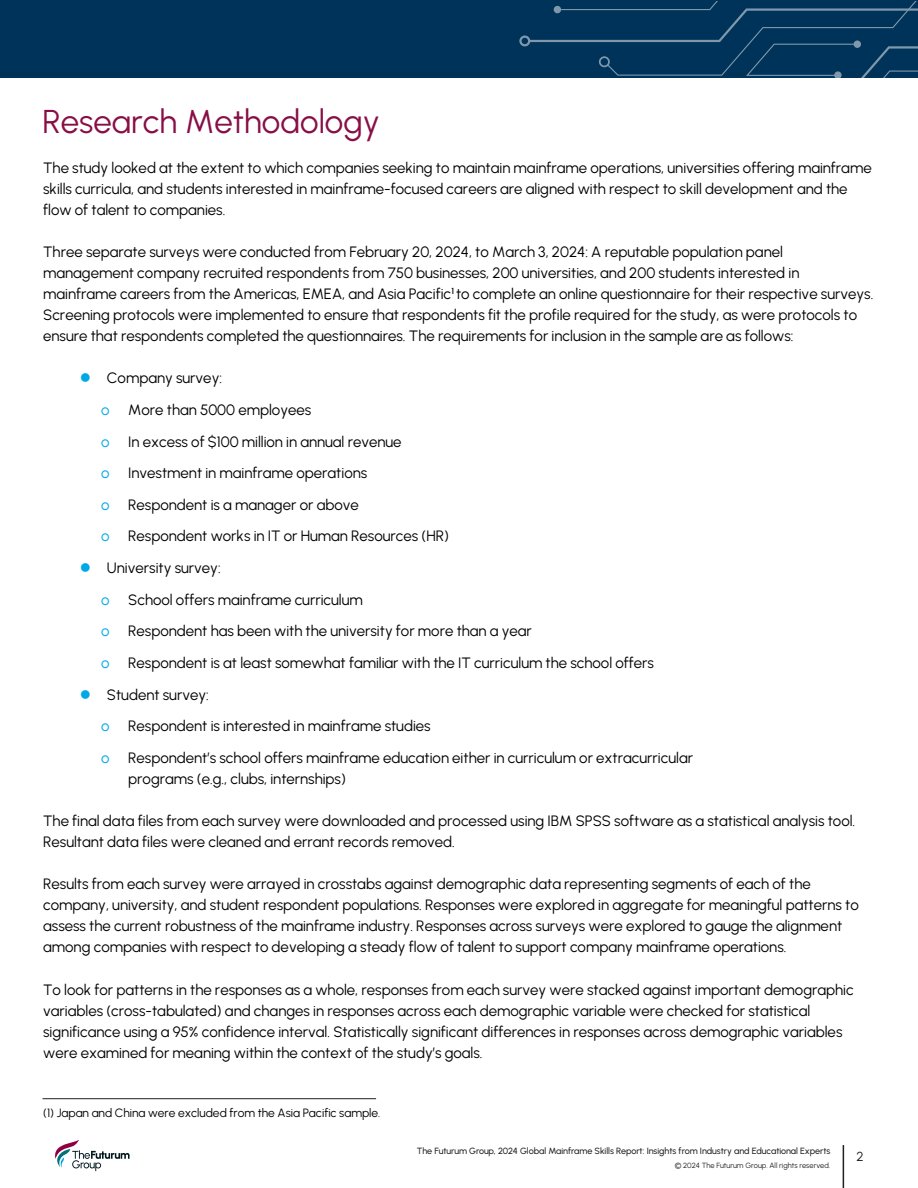
<style>
.page{position:relative;width:918px;height:1188px;background:#fff}
.page>*{position:absolute;margin:0;border:0;box-sizing:border-box;transform-origin:0 0}
.WH_Introduction_Header{font:33px "Urbanist";color:#880e46}
.footnote{font:15px/21px "Urbanist";color:#000001}
.t1{font:13.05px "Urbanist";color:#231f20}
.footnote-2{font:12px "Urbanist";color:#000001}
.t2{font:500 9px "Urbanist";letter-spacing:-.005em;color:#231f20}
.t3{font:7.5px "Urbanist";color:#231f20}
.s1{color:#00a8e8}
</style>
<div class="page">
<div style="left:0;top:0;width:918px;height:77px;background:#003359"></div>
<svg style="left:519px;top:2px;width:399px;height:76px"></svg>
<svg style="left:55px;top:1140px;width:75px;height:31px"></svg>
<hr style="left:843px;top:1145px;width:1px;height:43px;background:#231f20">
<hr style="left:43px;top:1098px;width:333px;height:1px;background:#231f20">
<p class="WH_Introduction_Header" style="left:43px;top:100px;width:339px">Research Methodology</p>
<p class="footnote" style="left:43px;top:157px;width:830px">The study looked at the extent to which companies seeking to maintain mainframe operations, universities offering mainframe skills curricula, and students interested in mainframe-focused careers are aligned with respect to skill development and the flow of talent to companies.</p>
<p class="footnote" style="left:43px;top:241px;width:832px">Three separate surveys were conducted from February 20, 2024, to March 3, 2024: A reputable population panel management company recruited respondents from 750 businesses, 200 universities, and 200 students interested in mainframe careers from the Americas, EMEA, and Asia Pacific<sup>1</sup> to complete an online questionnaire for their respective surveys.<br>Screening protocols were implemented to ensure that respondents fit the profile required for the study, as were protocols to ensure that respondents completed the questionnaires. The requirements for inclusion in the sample are as follows:</p>
<p class="footnote" style="left:107px;top:367px;width:117px">Company survey:</p>
<p class="footnote" style="left:101px;top:399px;width:212px"><span class="s1">º</span> More than 5000 employees</p>
<p class="footnote" style="left:101px;top:430px;width:302px"><span class="s1">º</span> In excess of $100 million in annual revenue</p>
<p class="footnote" style="left:101px;top:462px;width:267px"><span class="s1">º</span> Investment in mainframe operations</p>
<p class="footnote" style="left:101px;top:494px;width:259px"><span class="s1">º</span> Respondent is a manager or above</p>
<p class="footnote" style="left:101px;top:525px;width:349px"><span class="s1">º</span> Respondent works in IT or Human Resources (HR)</p>
<p class="footnote" style="left:107px;top:557px;width:115px">University survey:</p>
<p class="footnote" style="left:101px;top:589px;width:263px"><span class="s1">º</span> School offers mainframe curriculum</p>
<p class="footnote" style="left:101px;top:620px;width:432px"><span class="s1">º</span> Respondent has been with the university for more than a year</p>
<p class="footnote" style="left:101px;top:652px;width:554px"><span class="s1">º</span> Respondent is at least somewhat familiar with the IT curriculum the school offers</p>
<p class="footnote" style="left:107px;top:683px;width:103px">Student survey:</p>
<p class="footnote" style="left:101px;top:715px;width:331px"><span class="s1">º</span> Respondent is interested in mainframe studies</p>
<p class="footnote" style="left:128px;top:747px;width:566px;text-indent:-27px"><span class="s1">º</span> Respondent’s school offers mainframe education either in curriculum or extracurricular programs (e.g., clubs, internships)</p>
<p class="footnote" style="left:43px;top:810px;width:814px">The final data files from each survey were downloaded and processed using IBM SPSS software as a statistical analysis tool.<br>Resultant data files were cleaned and errant records removed.</p>
<p class="footnote" style="left:43px;top:873px;width:817px">Results from each survey were arrayed in crosstabs against demographic data representing segments of each of the company, university, and student respondent populations. Responses were explored in aggregate for meaningful patterns to assess the current robustness of the mainframe industry. Responses across surveys were explored to gauge the alignment among companies with respect to developing a steady flow of talent to support company mainframe operations.</p>
<p class="footnote" style="left:43px;top:978px;width:812px">To look for patterns in the responses as a whole, responses from each survey were stacked against important demographic variables (cross-tabulated) and changes in responses across each demographic variable were checked for statistical significance using a 95% confidence interval. Statistically significant differences in responses across demographic variables were examined for meaning within the context of the study’s goals.</p>
<p class="footnote-2" style="left:43px;top:1105px;width:339px">(1) Japan and China were excluded from the Asia Pacific sample.</p>
<p class="t2" style="left:417px;top:1144px;width:415px">The Futurum Group, 2024 Global Mainframe Skills Report: Insights from Industry and Educational Experts</p>
<p class="t3" style="left:675px;top:1160px;width:157px">© 2024 The Futurum Group. All rights reserved.</p>
<p class="t1" style="left:856px;top:1148px;width:9px">2</p>
</div>
